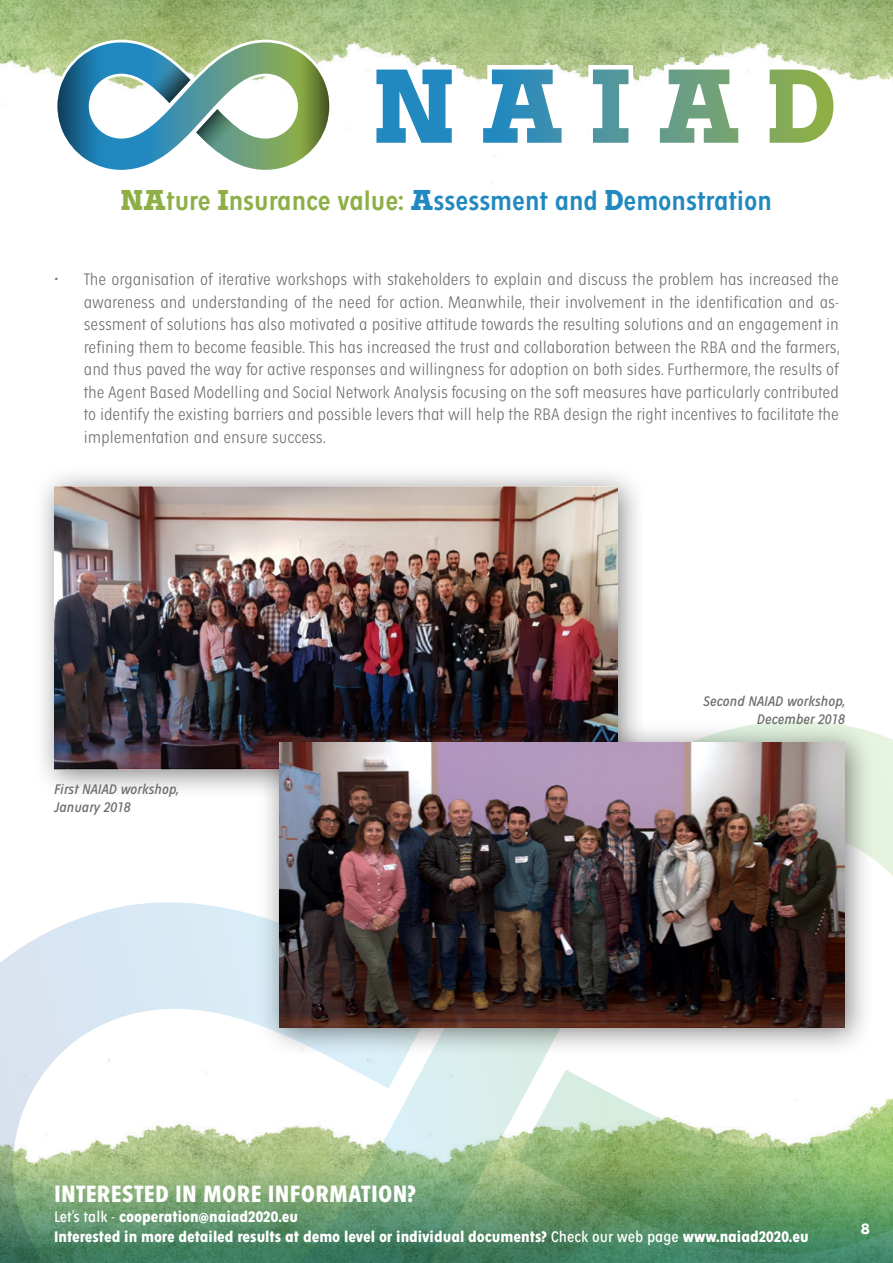
<style>
.page{position:relative;width:893px;height:1263px;background:#fff}
.page>*{position:absolute;margin:0;border:0;box-sizing:border-box;transform-origin:0 0}
.t1{font:600 condensed 28.5px "Fenomen Sans";color:#2189c0}
.t2{font:700 condensed 25.5px "Fenomen Sans";letter-spacing:.01em;color:#fff}
.t3{font:300 condensed 18px/22.5px "Fenomen Sans";color:#6c6d70;text-align:justify}
.t4{font:700 condensed 16.5px/19.8px "Fenomen Sans";color:#fff}
.t5{font:italic condensed 15px "Fenomen Sans";color:#6c6d70}
.t6{font:900 15px "Arbour";color:#fff}
.s1{font-family:"Arbour";font-weight:900;font-stretch:normal;color:#8eaf46}
.s2{color:#8eaf46}
.s3{font-family:"Arbour";font-weight:900;font-stretch:normal}
.s4{font-weight:400}
</style>
<div class="page">
<svg style="left:0;top:733px;width:893px;height:425px"></svg>
<img style="left:0;top:0;width:893px;height:183px">
<svg style="left:0;top:1158px;width:893px;height:105px;background:#699a6b"></svg>
<svg style="left:55px;top:40px;width:277px;height:133px"></svg>
<svg style="left:372px;top:65px;width:466px;height:82px"></svg>
<div style="left:33px;top:466px;width:613px;height:333px;background:#231f20;opacity:.55"></div>
<img style="left:54px;top:487px;width:563px;height:283px">
<div style="left:258px;top:721px;width:616px;height:336px;background:#231f20;opacity:.55"></div>
<img style="left:279px;top:742px;width:566px;height:286px">
<h1 class="t1" style="left:121px;top:186px;width:653px"><span class="s1">NA</span><span class="s2">ture</span> <span class="s1">I</span><span class="s2">nsurance value:</span> <span class="s3">A</span>ssessment and <span class="s3">D</span>emonstration</h1>
<p class="t3" style="left:84px;top:268px;width:757px;text-indent:-30px">• The organisation of iterative workshops with stakeholders to explain and discuss the problem has increased the awareness and understanding of the need for action. Meanwhile, their involvement in the identification and as&shy;sessment of solutions has also motivated a positive attitude towards the resulting solutions and an engagement in refining them to become feasible. This has increased the trust and collaboration between the RBA and the farmers, and thus paved the way for active responses and willingness for adoption on both sides. Furthermore, the results of the Agent Based Modelling and Social Network Analysis focusing on the soft measures have particularly contributed to identify the existing barriers and possible levers that will help the RBA design the right incentives to facilitate the implementation and ensure success.</p>
<p class="t5" style="left:54px;top:781px;width:127px">First NAIAD workshop,</p>
<p class="t5" style="left:54px;top:799px;width:78px">January 2018</p>
<p class="t5" style="left:703px;top:693px;width:144px">Second NAIAD workshop,</p>
<p class="t5" style="left:757px;top:711px;width:89px">December 2018</p>
<h2 class="t2" style="left:54px;top:1180px;width:363px">INTERESTED IN MORE INFORMATION?</h2>
<p class="t4" style="left:54px;top:1207px;width:756px"><span class="s4">Let’s talk -</span> cooperation@naiad2020.eu<br>Interested in more detailed results at demo level or individual documents? <span class="s4">Check our web page</span> www.naiad2020.eu</p>
<p class="t6" style="left:861px;top:1219px;width:11px">8</p>
</div>
